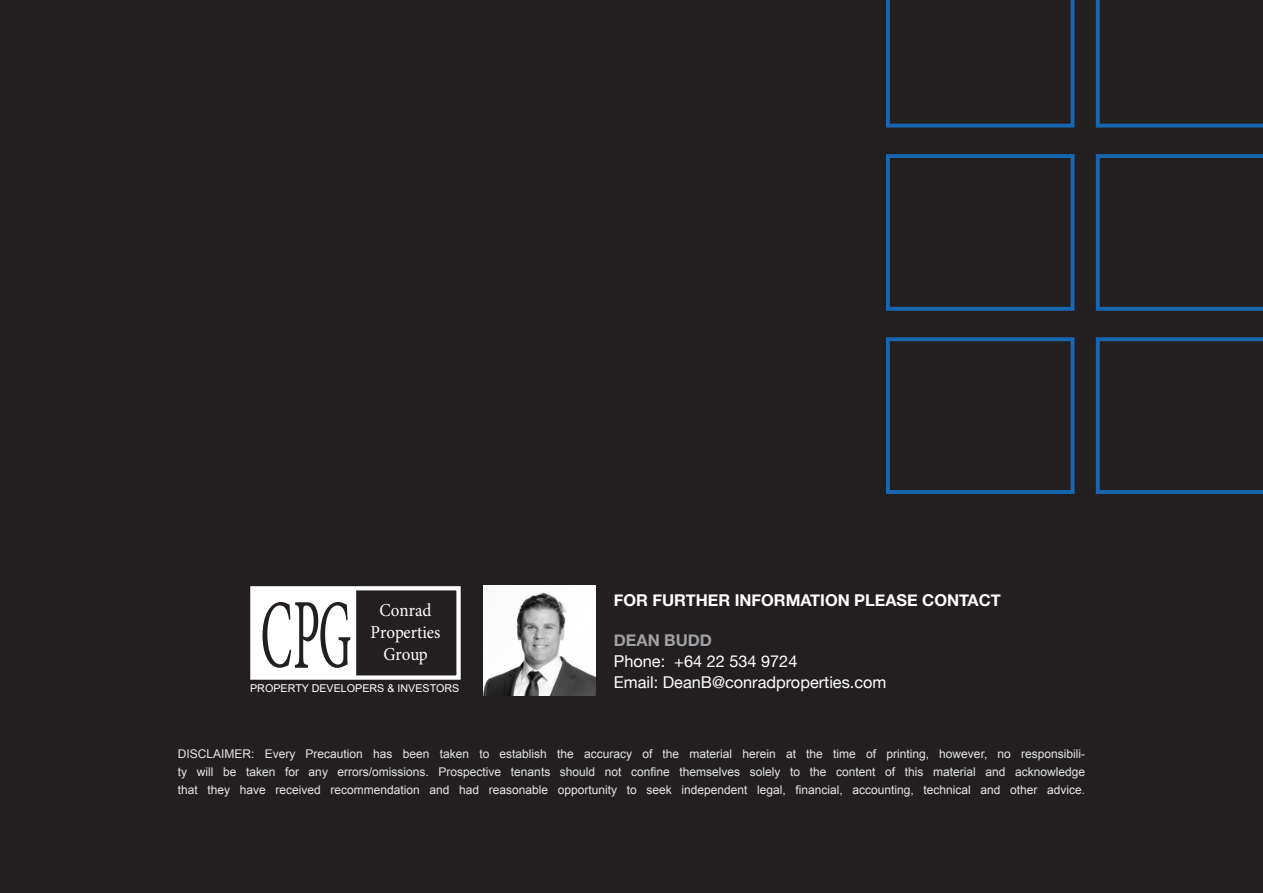
<style>
.page{position:relative;width:1263px;height:893px;background:#231f20}
.page>*{position:absolute;margin:0;border:0;box-sizing:border-box;transform-origin:0 0}
.t1{font:18.3px/21.9px "Minion Pro";color:#fff;text-align:center;scale:.93 1}
.t2{font:16.35px "Helvetica Neue";color:#fff}
.t3{font:700 16.35px "Helvetica Neue";color:#fff}
.t4{font:700 16.35px "Helvetica Neue";color:#a0a1a5}
.t5{font:12px/18px "Arial";color:#e4e7e4;text-align:justify}
.t6{font:10.8px "Arial";color:#fff}
</style>
<div class="page">
<svg style="left:886px;top:0;width:188px;height:128px;background:#222329"></svg>
<div style="left:1096px;top:0;width:167px;height:128px;background:#231f20"></div>
<svg style="left:1096px;top:154px;width:167px;height:157px;background:#22242a"></svg>
<div style="left:886px;top:154px;width:188px;height:157px;border:4px solid #1766b1"></div>
<svg style="left:1096px;top:337px;width:167px;height:157px;background:#22242a"></svg>
<div style="left:886px;top:337px;width:188px;height:157px;border:4px solid #1766b1"></div>
<div style="left:250px;top:586px;width:211px;height:94px;border:4px solid #fff"></div>
<svg style="left:253px;top:588px;width:103px;height:90px"></svg>
<img style="left:484px;top:585px;width:111px;height:111px">
<p class="t1" style="left:371px;top:600px;width:76px">Conrad<br>Properties<br>Group</p>
<p class="t6" style="left:250px;top:680px;width:211px">PROPERTY DEVELOPERS &amp; INVESTORS</p>
<p class="t3" style="left:614px;top:587px;width:389px">FOR FURTHER INFORMATION PLEASE CONTACT</p>
<p class="t4" style="left:614px;top:627px;width:100px">DEAN BUDD</p>
<p class="t2" style="left:614px;top:649px;width:185px">Phone: +64 22 534 9724</p>
<p class="t2" style="left:614px;top:670px;width:274px">Email: DeanB@conradproperties.com</p>
<p class="t5" style="left:178px;top:745px;width:909px">DISCLAIMER: Every Precaution has been taken to establish the accuracy of the material herein at the time of printing, however, no responsibili&shy;ty will be taken for any errors/omissions. Prospective tenants should not confine themselves solely to the content of this material and acknowledge that they have received recommendation and had reasonable opportunity to seek independent legal, financial, accounting, technical and other advice.</p>
</div>
